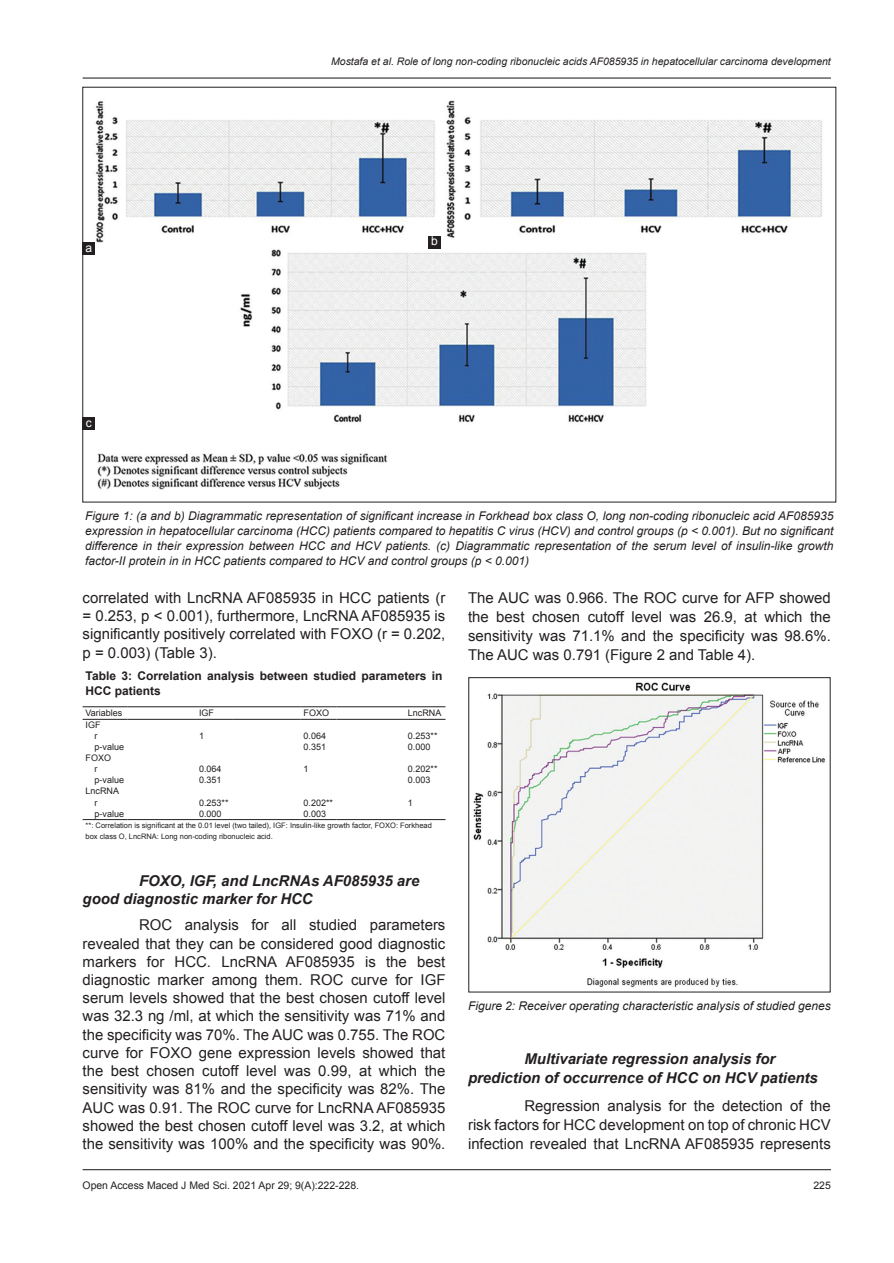
<style>
.page{position:relative;width:894px;height:1263px;background:#fff}
.page>*{position:absolute;margin:0;border:0;box-sizing:border-box;transform-origin:0 0}
.TX{font:15px/18.1px "Arial";color:#231f20;text-align:justify}
.t1{font:italic 700 15px/19.2px "Arial";color:#231f20}
.FGC{font:italic 12px/15px "Arial";color:#231f20;text-align:justify}
.TT{font:700 12px/15px "Arial";color:#231f20}
.LABEL{font:12px "Arial";color:#fff}
.t2{font:italic 10.5px "Arial";color:#231f20}
.t3{font:10.5px "Arial";color:#231f20}
.TB{font:9px "Arial";color:#231f20}
.TCH{font:9px "Arial";color:#231f20}
.TBL{font:9px "Arial";color:#231f20}
.TFN{font:7.5px/10.5px "Arial";color:#231f20}
</style>
<div class="page">
<hr style="left:83px;top:78px;width:747px;height:1px;background:#231f20">
<hr style="left:83px;top:1169px;width:747px;height:1px;background:#231f20">
<img style="left:473px;top:682px;width:352px;height:305px">
<hr style="left:83px;top:819px;width:45px;height:1px;background:#231f20">
<hr style="left:128px;top:819px;width:68px;height:1px;background:#231f20">
<hr style="left:196px;top:819px;width:36px;height:1px;background:#231f20">
<hr style="left:232px;top:819px;width:68px;height:1px;background:#231f20">
<hr style="left:300px;top:819px;width:36px;height:1px;background:#231f20">
<hr style="left:336px;top:819px;width:69px;height:1px;background:#231f20">
<hr style="left:405px;top:819px;width:40px;height:1px;background:#231f20">
<hr style="left:83px;top:706px;width:45px;height:1px;background:#231f20">
<hr style="left:128px;top:706px;width:68px;height:1px;background:#231f20">
<hr style="left:196px;top:706px;width:36px;height:1px;background:#231f20">
<hr style="left:232px;top:706px;width:68px;height:1px;background:#231f20">
<hr style="left:300px;top:706px;width:36px;height:1px;background:#231f20">
<hr style="left:336px;top:706px;width:69px;height:1px;background:#231f20">
<hr style="left:405px;top:706px;width:40px;height:1px;background:#231f20">
<hr style="left:83px;top:719px;width:45px;height:1px;background:#231f20">
<hr style="left:128px;top:719px;width:68px;height:1px;background:#231f20">
<hr style="left:196px;top:719px;width:36px;height:1px;background:#231f20">
<hr style="left:232px;top:719px;width:68px;height:1px;background:#231f20">
<hr style="left:300px;top:719px;width:36px;height:1px;background:#231f20">
<hr style="left:336px;top:719px;width:69px;height:1px;background:#231f20">
<hr style="left:405px;top:719px;width:40px;height:1px;background:#231f20">
<img style="left:95px;top:100px;width:727px;height:390px">
<div style="left:83px;top:242px;width:12px;height:13px;background:#231f20"></div>
<div style="left:83px;top:417px;width:12px;height:13px;background:#231f20"></div>
<div style="left:428px;top:236px;width:13px;height:12px;background:#231f20"></div>
<p class="LABEL" style="left:86px;top:239px;width:8px">a</p>
<p class="LABEL" style="left:86px;top:414px;width:7px">c</p>
<p class="t2" style="left:331px;top:54px;width:501px">Mostafa et al. Role of long non-coding ribonucleic acids AF085935 in hepatocellular carcinoma development</p>
<p class="LABEL" style="left:431px;top:233px;width:8px">b</p>
<p class="FGC" style="left:85px;top:508px;width:749px">Figure 1: (a and b) Diagrammatic representation of significant increase in Forkhead box class O, long non-coding ribonucleic acid AF085935 expression in hepatocellular carcinoma (HCC) patients compared to hepatitis C virus (HCV) and control groups (p &lt; 0.001). But no significant difference in their expression between HCC and HCV patients. (c) Diagrammatic representation of the serum level of insulin-like growth factor-II protein in in HCC patients compared to HCV and control groups (p &lt; 0.001)</p>
<p class="TX" style="left:83px;top:589px;width:364px">correlated with LncRNA AF085935 in HCC patients (r = 0.253, p &lt; 0.001), furthermore, LncRNA AF085935 is significantly positively correlated with FOXO (r = 0.202, p = 0.003) (Table 3).</p>
<p class="TT" style="left:86px;top:668px;width:358px">Table 3: Correlation analysis between studied parameters in<br>HCC patients</p>
<p class="TCH" style="left:86px;top:706px;width:38px">Variables</p>
<p class="TCH" style="left:199px;top:706px;width:17px">IGF</p>
<p class="TCH" style="left:303px;top:706px;width:27px">FOXO</p>
<p class="TCH" style="left:408px;top:706px;width:35px">LncRNA</p>
<p class="TB" style="left:86px;top:719px;width:17px">IGF</p>
<p class="TB" style="left:95px;top:730px;width:4px">r</p>
<p class="TB" style="left:199px;top:730px;width:7px">1</p>
<p class="TB" style="left:303px;top:730px;width:24px">0.064</p>
<p class="TB" style="left:408px;top:730px;width:31px">0.253**</p>
<p class="TB" style="left:95px;top:741px;width:31px">p‑value</p>
<p class="TB" style="left:303px;top:741px;width:24px">0.351</p>
<p class="TB" style="left:408px;top:741px;width:24px">0.000</p>
<p class="TB" style="left:86px;top:752px;width:27px">FOXO</p>
<p class="TB" style="left:95px;top:763px;width:4px">r</p>
<p class="TB" style="left:199px;top:763px;width:24px">0.064</p>
<p class="TB" style="left:303px;top:763px;width:7px">1</p>
<p class="TB" style="left:408px;top:763px;width:31px">0.202**</p>
<p class="TB" style="left:95px;top:774px;width:31px">p‑value</p>
<p class="TB" style="left:199px;top:774px;width:24px">0.351</p>
<p class="TB" style="left:408px;top:774px;width:24px">0.003</p>
<p class="TB" style="left:86px;top:785px;width:35px">LncRNA</p>
<p class="TB" style="left:95px;top:796px;width:4px">r</p>
<p class="TB" style="left:199px;top:796px;width:31px">0.253**</p>
<p class="TB" style="left:303px;top:796px;width:31px">0.202**</p>
<p class="TB" style="left:408px;top:796px;width:7px">1</p>
<p class="TBL" style="left:95px;top:807px;width:31px">p‑value</p>
<p class="TBL" style="left:199px;top:807px;width:24px">0.000</p>
<p class="TBL" style="left:303px;top:807px;width:24px">0.003</p>
<p class="TFN" style="left:86px;top:820px;width:347px">**: Correlation is significant at the 0.01 level (two tailed), IGF: Insulin‑like growth factor, FOXO: Forkhead box class O, LncRNA: Long non‑coding ribonucleic acid.</p>
<h2 class="t1" style="left:83px;top:872px;width:338px;line-height:18.1px;text-indent:56px">FOXO, IGF, and LncRNAs AF085935 are good diagnostic marker for HCC</h2>
<p class="TX" style="left:83px;top:916px;width:364px;text-indent:56px">ROC analysis for all studied parameters revealed that they can be considered good diagnostic markers for HCC. LncRNA AF085935 is the best diagnostic marker among them. ROC curve for IGF serum levels showed that the best chosen cutoff level was 32.3 ng /ml, at which the sensitivity was 71% and the specificity was 70%. The AUC was 0.755. The ROC curve for FOXO gene expression levels showed that the best chosen cutoff level was 0.99, at which the sensitivity was 81% and the specificity was 82%. The AUC was 0.91. The ROC curve for LncRNA AF085935 showed the best chosen cutoff level was 3.2, at which the sensitivity was 100% and the specificity was 90%.</p>
<p class="TX" style="left:468px;top:588px;width:364px;line-height:19.2px">The AUC was 0.966. The ROC curve for AFP showed the best chosen cutoff level was 26.9, at which the sensitivity was 71.1% and the specificity was 98.6%.<br>The AUC was 0.791 (Figure 2 and Table 4).</p>
<p class="FGC" style="left:468px;top:998px;width:364px">Figure 2: Receiver operating characteristic analysis of studied genes</p>
<h2 class="t1" style="left:468px;top:1049px;width:351px;text-indent:56px">Multivariate regression analysis for prediction of occurrence of HCC on HCV patients</h2>
<p class="TX" style="left:468px;top:1096px;width:364px;line-height:19.2px;text-indent:56px">Regression analysis for the detection of the risk factors for HCC development on top of chronic HCV infection revealed that LncRNA AF085935 represents</p>
<p class="t3" style="left:83px;top:1178px;width:278px">Open Access Maced J Med Sci. 2021 Apr 29; 9(A):222-228.</p>
<p class="t3" style="left:813px;top:1178px;width:19px">225</p>
</div>
